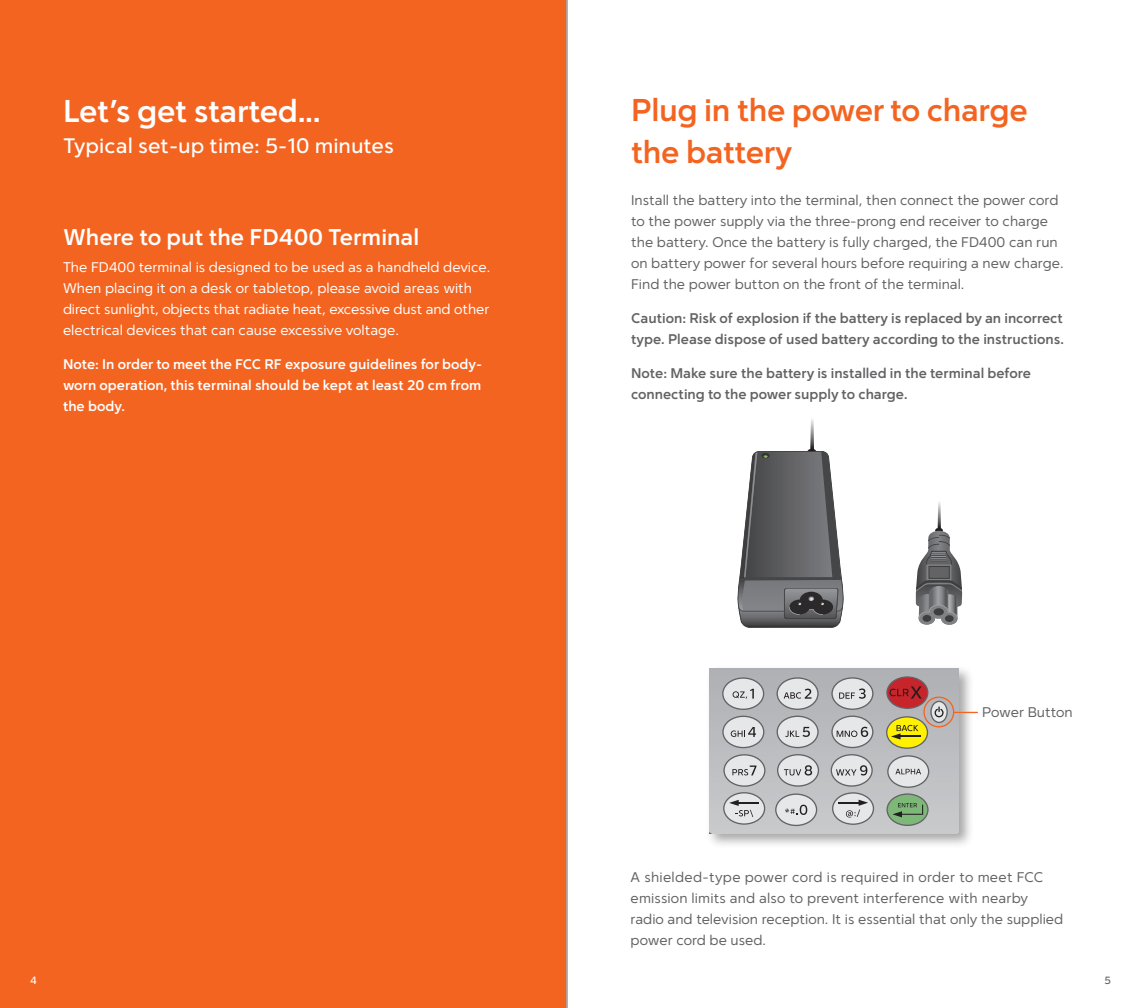
<style>
.page{position:relative;width:1134px;height:1008px;background:#fff}
.page>*{position:absolute;margin:0;border:0;box-sizing:border-box;transform-origin:0 0}
.Headline{font:700 31.5px "Simple Sans";letter-spacing:-.01em;color:#f36421}
.Headline-2{font:700 31.5px "Simple Sans";letter-spacing:-.01em;color:#fff}
.Innov_Headers{font:700 22.75px "Simple Sans";color:#fff}
.t1{font:500 21px "Simple Sans";color:#fff}
.Body{font:14px/21px "Simple Sans";color:#636366}
.Body-2{font:14px/21px "Simple Sans";color:#fff}
.Body-3{font:700 14px/21px "Simple Sans";color:#636366}
.Body-4{font:700 14px/21px "Simple Sans";color:#fff;text-align:justify}
.t2{font:500 10.5px "Simple Sans";color:#636366}
.t3{font:500 10.5px "Simple Sans";color:#fff}
.s1{color:#fff}
</style>
<div class="page">
<div style="left:0;top:0;width:567px;height:1008px;background:#f36421"></div>
<svg style="left:916px;top:502px;width:46px;height:123px"></svg>
<svg style="left:738px;top:419px;width:106px;height:209px"></svg>
<div style="left:705px;top:665px;width:269px;height:184px;background:#231f20;opacity:.4"></div>
<svg style="left:709px;top:669px;width:269px;height:164px;background:#c0bebb"></svg>
<hr style="left:566px;top:0;width:2px;height:1008px;background:#a8a8a8">
<p class="Headline-2" style="left:63px;top:92px;width:259px">Let’s get started...</p>
<p class="t1" style="left:63px;top:133px;width:333px">Typical set-up time: 5-10 minutes</p>
<p class="Innov_Headers" style="left:63px;top:223px;width:358px">Where to put the FD400 Terminal</p>
<p class="Body-2" style="left:63px;top:257px;width:429px">The FD400 terminal is designed to be used as a handheld device.<br>When placing it on a desk or tabletop, please avoid areas with direct sunlight, objects that radiate heat, excessive dust and other electrical devices that can cause excessive voltage.</p>
<p class="Body-4" style="left:63px;top:353px;width:421px">Note: In order to meet the FCC RF exposure guidelines for body&shy;worn operation, this terminal should be kept at least 20 cm from the body.</p>
<p class="Headline" style="left:631px;top:92px;width:398px">Plug in the power to charge</p>
<p class="Headline" style="left:631px;top:134px;width:163px">the battery</p>
<p class="Body" style="left:631px;top:190px;width:434px">Install the battery into the terminal, then connect the power cord to the power supply via the three-prong end receiver to charge the battery. Once the battery is fully charged, the FD400 can run on battery power for several hours before requiring a new charge.<br>Find the power button on the front of the terminal.</p>
<p class="Body-3" style="left:631px;top:307px;width:434px">Caution: Risk of explosion if the battery is replaced by an incorrect type. Please dispose of used battery according to the instructions.</p>
<p class="Body-3" style="left:631px;top:362px;width:401px">Note: Make sure the battery is installed in the terminal before connecting to the power supply to charge.</p>
<p class="Body" style="left:982px;top:702px;width:92px">Power Button</p>
<p class="Body" style="left:631px;top:866px;width:434px">A shielded-type power cord is required in order to meet FCC emission limits and also to prevent interference with nearby radio and television reception. It is essential that only the supplied power cord be used.</p>
<p class="t3" style="left:30px;top:974px;width:8px">4</p>
<p class="t2" style="left:1104px;top:974px;width:8px">5<span class="s1">3</span></p>
</div>
